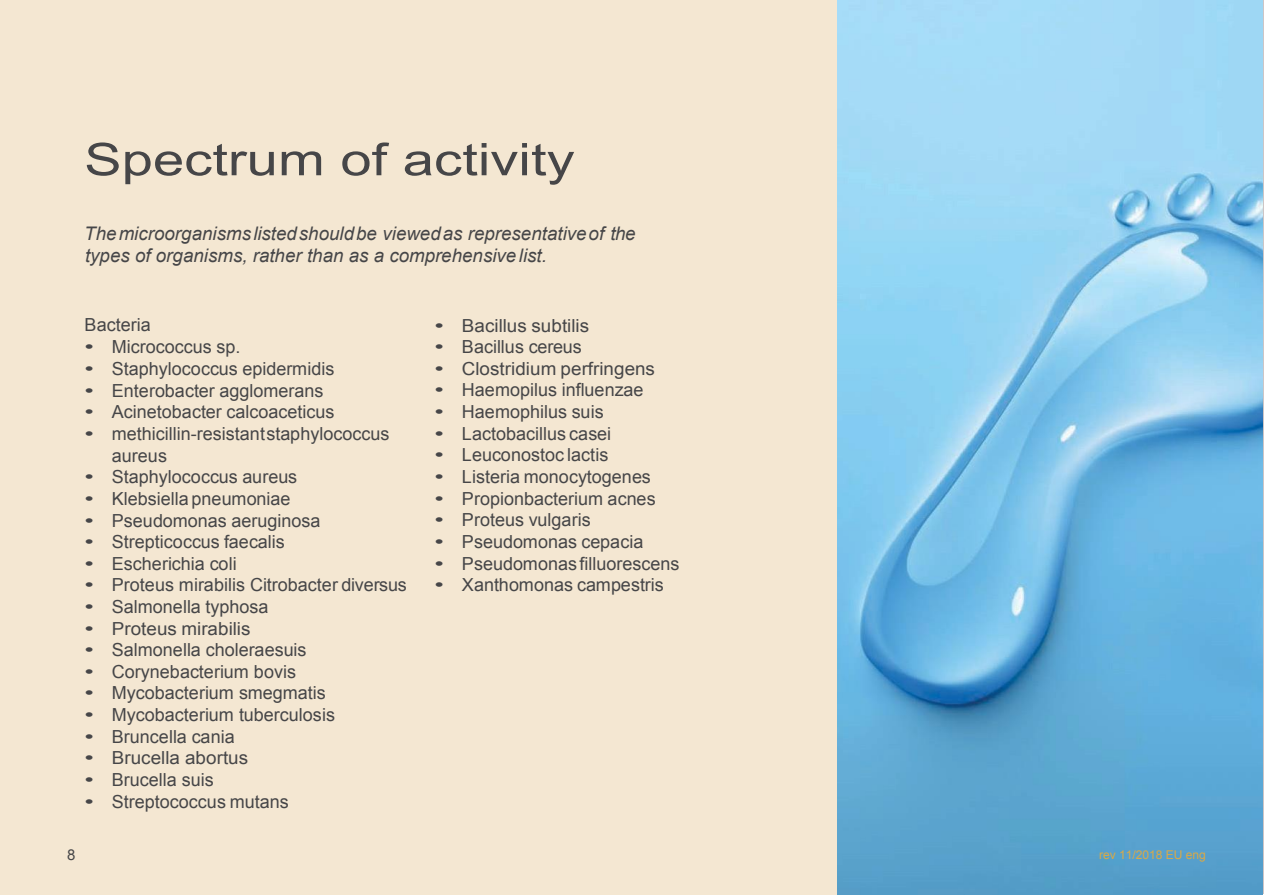
<style>
.page{position:relative;width:1265px;height:896px;background:#fff}
.page>*{position:absolute;margin:0;border:0;box-sizing:border-box;transform-origin:0 0}
.t1{font:45px "Arial";color:#464648;scale:1.25 1}
.t2{font:italic 18.75px/21.6px "Arial";color:#464648}
.t3{font:18px/21.6px "Arial";color:#464648;scale:1.5 1}
.t4{font:18px "Arial";color:#464648}
.t5{font:15px "Arial";color:#464648}
.t6{font:12px "Arial";letter-spacing:-.005em;color:#daa946}
</style>
<div class="page">
<div style="left:0;top:0;width:838px;height:894px;background:#f4e7d2"></div>
<img style="left:838px;top:0;width:424px;height:894px">
<h1 class="t1" style="left:84px;top:130px;width:394px">Spectrum of activity</h1>
<p class="t2" style="left:84px;top:223px;width:553px">Themicroorganismslistedshouldbe viewedas representativeof the types of organisms, rather than as a comprehensivelist.</p>
<p class="t4" style="left:85px;top:313px;width:68px">Bacteria</p>
<p class="t3" style="left:84px;top:336px;width:106px">• Micrococcus sp.</p>
<p class="t3" style="left:84px;top:358px;width:168px">• Staphylococcus epidermidis</p>
<p class="t3" style="left:84px;top:379px;width:161px">• Enterobacter agglomerans</p>
<p class="t3" style="left:84px;top:401px;width:168px">• Acinetobacter calcoaceticus</p>
<p class="t3" style="left:112px;top:423px;width:187px;text-indent:-27px">• methicillin-resistantstaphylococcus aureus</p>
<p class="t3" style="left:84px;top:465px;width:143px">• Staphylococcus aureus</p>
<p class="t3" style="left:84px;top:487px;width:139px">• Klebsiella pneumoniae</p>
<p class="t3" style="left:84px;top:509px;width:159px">• Pseudomonas aeruginosa</p>
<p class="t3" style="left:84px;top:531px;width:135px">• Strepticoccus faecalis</p>
<p class="t3" style="left:84px;top:552px;width:103px">• Escherichia coli</p>
<p class="t3" style="left:84px;top:574px;width:216px">• Proteus mirabilis Citrobacter diversus</p>
<p class="t3" style="left:84px;top:595px;width:124px">• Salmonella typhosa</p>
<p class="t3" style="left:84px;top:617px;width:112px">• Proteus mirabilis</p>
<p class="t3" style="left:84px;top:639px;width:150px">• Salmonella choleraesuis</p>
<p class="t3" style="left:84px;top:660px;width:143px">• Corynebacterium bovis</p>
<p class="t3" style="left:84px;top:682px;width:162px">• Mycobacterium smegmatis</p>
<p class="t3" style="left:84px;top:704px;width:168px">• Mycobacterium tuberculosis</p>
<p class="t3" style="left:84px;top:725px;width:102px">• Bruncella cania</p>
<p class="t3" style="left:84px;top:747px;width:111px">• Brucella abortus</p>
<p class="t3" style="left:84px;top:768px;width:88px">• Brucella suis</p>
<p class="t3" style="left:84px;top:790px;width:138px">• Streptococcus mutans</p>
<p class="t3" style="left:434px;top:314px;width:104px">• Bacillus subtilis</p>
<p class="t3" style="left:434px;top:336px;width:100px">• Bacillus cereus</p>
<p class="t3" style="left:434px;top:357px;width:148px">• Clostridium perfringens</p>
<p class="t3" style="left:434px;top:379px;width:141px">• Haemopilus influenzae</p>
<p class="t3" style="left:434px;top:401px;width:114px">• Haemophilus suis</p>
<p class="t3" style="left:434px;top:422px;width:119px">• Lactobacillus casei</p>
<p class="t3" style="left:434px;top:444px;width:117px">• Leuconostoc lactis</p>
<p class="t3" style="left:434px;top:466px;width:146px">• Listeria monocytogenes</p>
<p class="t3" style="left:434px;top:487px;width:149px">• Propionbacterium acnes</p>
<p class="t3" style="left:434px;top:509px;width:106px">• Proteus vulgaris</p>
<p class="t3" style="left:434px;top:531px;width:141px">• Pseudomonas cepacia</p>
<p class="t3" style="left:434px;top:552px;width:165px">• Pseudomonas filluorescens</p>
<p class="t3" style="left:434px;top:574px;width:154px">• Xanthomonas campestris</p>
<p class="t5" style="left:67px;top:844px;width:10px">8</p>
<p class="t6" style="left:1099px;top:847px;width:108px">rev 11/2018 EU eng</p>
</div>
